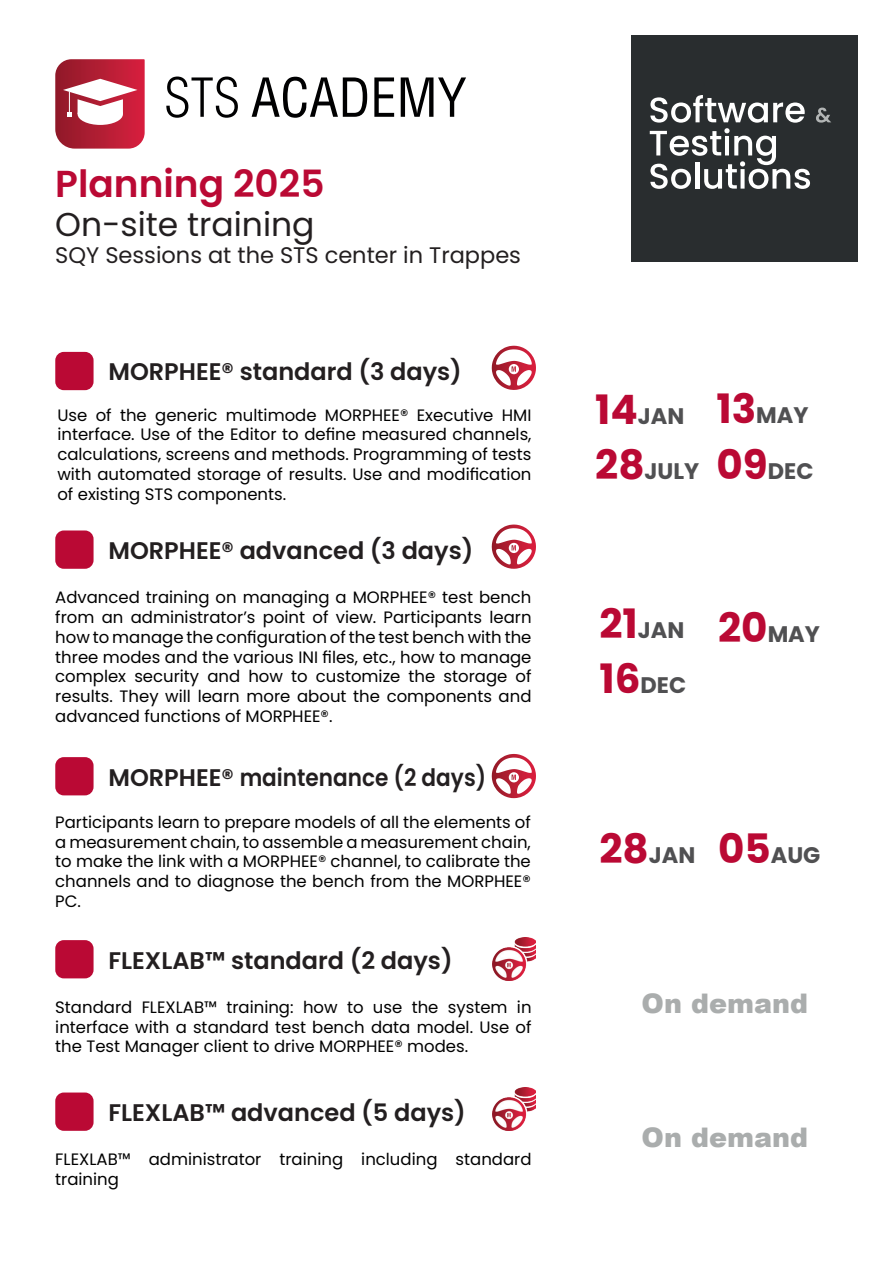
<style>
.page{position:relative;width:893px;height:1263px;background:#fff}
.page>*{position:absolute;margin:0;border:0;box-sizing:border-box;transform-origin:0 0}
.t1{font:52.35px "Helv Cond";color:#000001}
.t2{font:600 37.5px "Poppins";color:#ba0934}
.t3{font:33px "Poppins";color:#231f20}
.t4{font:900 27px "Arial";color:#aaadad}
.t5{font:600 24px "Poppins";color:#231f20}
.t6{font:700 22.5px "Poppins";color:#505052}
.t7{font:22.5px "Poppins";color:#231f20}
.t8{font:16.5px/19.8px "Poppins";color:#000;text-align:justify}
.s1{font-family:"Helvetica LT";font-weight:300;font-stretch:condensed}
.s2{font-size:40.5px;color:#ba0934}
</style>
<div class="page">
<svg style="left:55px;top:59px;width:90px;height:90px"></svg>
<svg style="left:492px;top:346px;width:44px;height:44px"></svg>
<svg style="left:492px;top:524px;width:44px;height:45px"></svg>
<svg style="left:492px;top:754px;width:44px;height:44px"></svg>
<img style="left:492px;top:938px;width:43px;height:43px">
<img style="left:492px;top:1088px;width:43px;height:43px">
<div style="left:55px;top:352px;width:39px;height:38px;background:#ba0934;border-radius:9px"></div>
<div style="left:55px;top:530px;width:39px;height:39px;background:#ba0934;border-radius:9px"></div>
<div style="left:55px;top:757px;width:39px;height:38px;background:#ba0934;border-radius:9px"></div>
<div style="left:55px;top:940px;width:39px;height:38px;background:#ba0934;border-radius:9px"></div>
<div style="left:55px;top:1092px;width:39px;height:39px;background:#ba0934;border-radius:9px"></div>
<div style="left:631px;top:36px;width:226px;height:226px;background:#292d2f"></div>
<svg style="left:816px;top:108px;width:15px;height:15px"></svg>
<svg style="left:650px;top:95px;width:160px;height:94px"></svg>
<h1 class="t1" style="left:164px;top:65px;width:304px"><span class="s1">STS</span> ACADEMY</h1>
<h2 class="t2" style="left:55px;top:162px;width:271px">Planning 2025</h2>
<h3 class="t3" style="left:55px;top:206px;width:261px">On-site training</h3>
<h3 class="t7" style="left:55px;top:242px;width:467px">SQY Sessions at the STS center in Trappes</h3>
<h3 class="t5" style="left:108px;top:358px;width:355px">MORPHEE® standard (3 days)</h3>
<p class="t8" style="left:57px;top:405px;width:476px">Use of the generic multimode MORPHEE® Executive HMI interface. Use of the Editor to define measured channels, calculations, screens and methods. Programming of tests with automated storage of results. Use and modification of existing STS components.</p>
<h3 class="t5" style="left:108px;top:537px;width:367px">MORPHEE® advanced (3 days)</h3>
<p class="t8" style="left:55px;top:587px;width:478px">Advanced training on managing a MORPHEE® test bench from an administrator’s point of view. Participants learn how to manage the configuration of the test bench with the three modes and the various INI files, etc., how to manage complex security and how to customize the storage of results. They will learn more about the components and advanced functions of MORPHEE®.</p>
<h3 class="t5" style="left:108px;top:763px;width:379px">MORPHEE® maintenance (2 days)</h3>
<p class="t8" style="left:55px;top:812px;width:477px">Participants learn to prepare models of all the elements of a measurement chain, to assemble a measurement chain, to make the link with a MORPHEE® channel, to calibrate the channels and to diagnose the bench from the MORPHEE® PC.</p>
<h3 class="t5" style="left:108px;top:946px;width:346px">FLEXLAB™ standard (2 days)</h3>
<p class="t8" style="left:55px;top:997px;width:478px">Standard FLEXLAB™ training: how to use the system in interface with a standard test bench data model. Use of the Test Manager client to drive MORPHEE® modes.</p>
<h3 class="t5" style="left:108px;top:1098px;width:359px">FLEXLAB™ advanced (5 days)</h3>
<p class="t8" style="left:55px;top:1149px;width:478px">FLEXLAB™ administrator training including standard training</p>
<h3 class="t6" style="left:595px;top:403px;width:91px"><span class="s2">14</span>JAN</h3>
<h3 class="t6" style="left:716px;top:402px;width:94px"><span class="s2">13</span>MAY</h3>
<h3 class="t6" style="left:595px;top:458px;width:220px"><span class="s2">28</span>JULY <span class="s2">09</span>DEC</h3>
<h3 class="t6" style="left:599px;top:617px;width:86px"><span class="s2">21</span>JAN</h3>
<h3 class="t6" style="left:599px;top:672px;width:88px"><span class="s2">16</span>DEC</h3>
<h3 class="t6" style="left:718px;top:621px;width:103px"><span class="s2">20</span>MAY</h3>
<h3 class="t6" style="left:599px;top:842px;width:97px"><span class="s2">28</span>JAN</h3>
<h3 class="t6" style="left:718px;top:842px;width:104px"><span class="s2">05</span>AUG</h3>
<h3 class="t4" style="left:641px;top:984px;width:168px">On demand</h3>
<h3 class="t4" style="left:641px;top:1118px;width:168px">On demand</h3>
</div>
